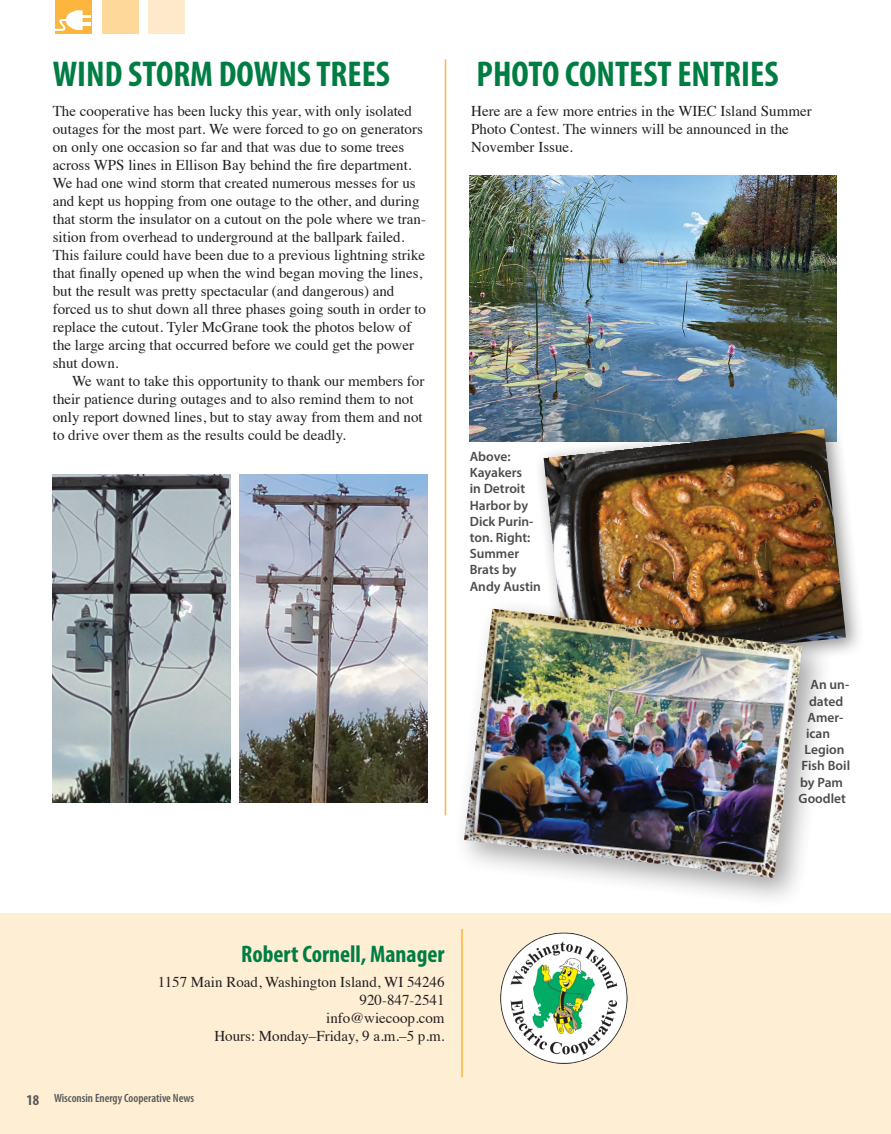
<style>
.page{position:relative;width:891px;height:1134px;background:#fff}
.page>*{position:absolute;margin:0;border:0;box-sizing:border-box;transform-origin:0 0}
.subheads{font:700 condensed 36px "Myriad Pro";color:#007d43}
.Contents_In_every_is{font:700 condensed 24px "Myriad Pro";color:#007d43}
.subheads-2{font:15px/18px "Times";color:#231f20}
.Local_-_body_text{font:15px "Times";color:#231f20}
.t1{font:700 condensed 15px "Myriad Pro";color:#57585a}
.subheads-3{font:600 13.5px/16.2px "Myriad Pro";color:#4b4c4d}
.t2{font:600 condensed 12px "Myriad Pro";color:#57585a}
</style>
<div class="page">
<div style="left:0;top:914px;width:891px;height:220px;background:#feeed4"></div>
<div style="left:56px;top:0;width:36px;height:34px;background:#fcb53d"></div>
<div style="left:102px;top:0;width:37px;height:34px;background:#fed79b"></div>
<div style="left:148px;top:0;width:37px;height:34px;background:#feeaca"></div>
<hr style="left:461px;top:929px;width:2px;height:148px;background:#fcb53d">
<svg style="left:55px;top:10px;width:35px;height:21px"></svg>
<img style="left:500px;top:932px;width:128px;height:132px">
<img style="left:53px;top:474px;width:177px;height:328px">
<img style="left:240px;top:474px;width:187px;height:328px">
<hr style="left:445px;top:59px;width:1px;height:756px;background:#fcb53d">
<img style="left:470px;top:176px;width:367px;height:266px">
<div style="left:534px;top:419px;width:331px;height:267px;background:#231f20;opacity:.5"></div>
<img style="left:544px;top:428px;width:302px;height:239px">
<div style="left:452px;top:596px;width:381px;height:313px;background:#231f20;opacity:.4"></div>
<img style="left:464px;top:609px;width:338px;height:269px">
<p class="subheads" style="left:53px;top:52px;width:339px">WIND STORM DOWNS TREES</p>
<p class="subheads" style="left:477px;top:52px;width:303px">PHOTO CONTEST ENTRIES</p>
<p class="subheads-2" style="left:471px;top:101px;width:342px">Here are a few more entries in the WIEC Island Summer<br>Photo Contest. The winners will be announced in the<br>November Issue.</p>
<p class="subheads-2" style="left:53px;top:101px;width:375px">The cooperative has been lucky this year, with only isolated outages for the most part. We were forced to go on generators on only one occasion so far and that was due to some trees across WPS lines in Ellison Bay behind the fire department.<br>We had one wind storm that created numerous messes for us and kept us hopping from one outage to the other, and during that storm the insulator on a cutout on the pole where we tran&shy;sition from overhead to underground at the ballpark failed.<br>This failure could have been due to a previous lightning strike that finally opened up when the wind began moving the lines, but the result was pretty spectacular (and dangerous) and forced us to shut down all three phases going south in order to replace the cutout. Tyler McGrane took the photos below of the large arcing that occurred before we could get the power shut down.</p>
<p class="subheads-2" style="left:53px;top:371px;width:373px;text-indent:20px">We want to take this opportunity to thank our members for their patience during outages and to also remind them to not only report downed lines, but to stay away from them and not to drive over them as the results could be deadly.</p>
<p class="subheads-3" style="left:470px;top:448px;width:73px">Above:<br>Kayakers<br>in Detroit<br>Harbor by<br>Dick Purin&shy;ton. Right:<br>Summer<br>Brats by<br>Andy Austin</p>
<p class="Contents_In_every_is" style="left:241px;top:939px;width:205px">Robert Cornell, Manager</p>
<p class="Local_-_body_text" style="left:158px;top:968px;width:288px">1157 Main Road, Washington Island, WI 54246</p>
<p class="Local_-_body_text" style="left:360px;top:986px;width:86px">920-847-2541</p>
<p class="Local_-_body_text" style="left:326px;top:1004px;width:120px">info@wiecoop.com</p>
<p class="Local_-_body_text" style="left:214px;top:1022px;width:232px">Hours: Monday–Friday, 9 a.m.–5 p.m.</p>
<p class="t1" style="left:27px;top:1090px;width:14px">18</p>
<p class="t2" style="left:54px;top:1091px;width:142px">Wisconsin Energy Cooperative News</p>
<p class="subheads-3" style="left:811px;top:676px;width:40px">An un-</p>
<p class="subheads-3" style="left:809px;top:693px;width:36px">dated</p>
<p class="subheads-3" style="left:808px;top:709px;width:37px">Amer-</p>
<p class="subheads-3" style="left:806px;top:725px;width:26px">ican</p>
<p class="subheads-3" style="left:805px;top:741px;width:41px">Legion</p>
<p class="subheads-3" style="left:802px;top:757px;width:50px">Fish Boil</p>
<p class="subheads-3" style="left:800px;top:774px;width:44px">by Pam</p>
<p class="subheads-3" style="left:799px;top:790px;width:49px">Goodlet</p>
</div>
